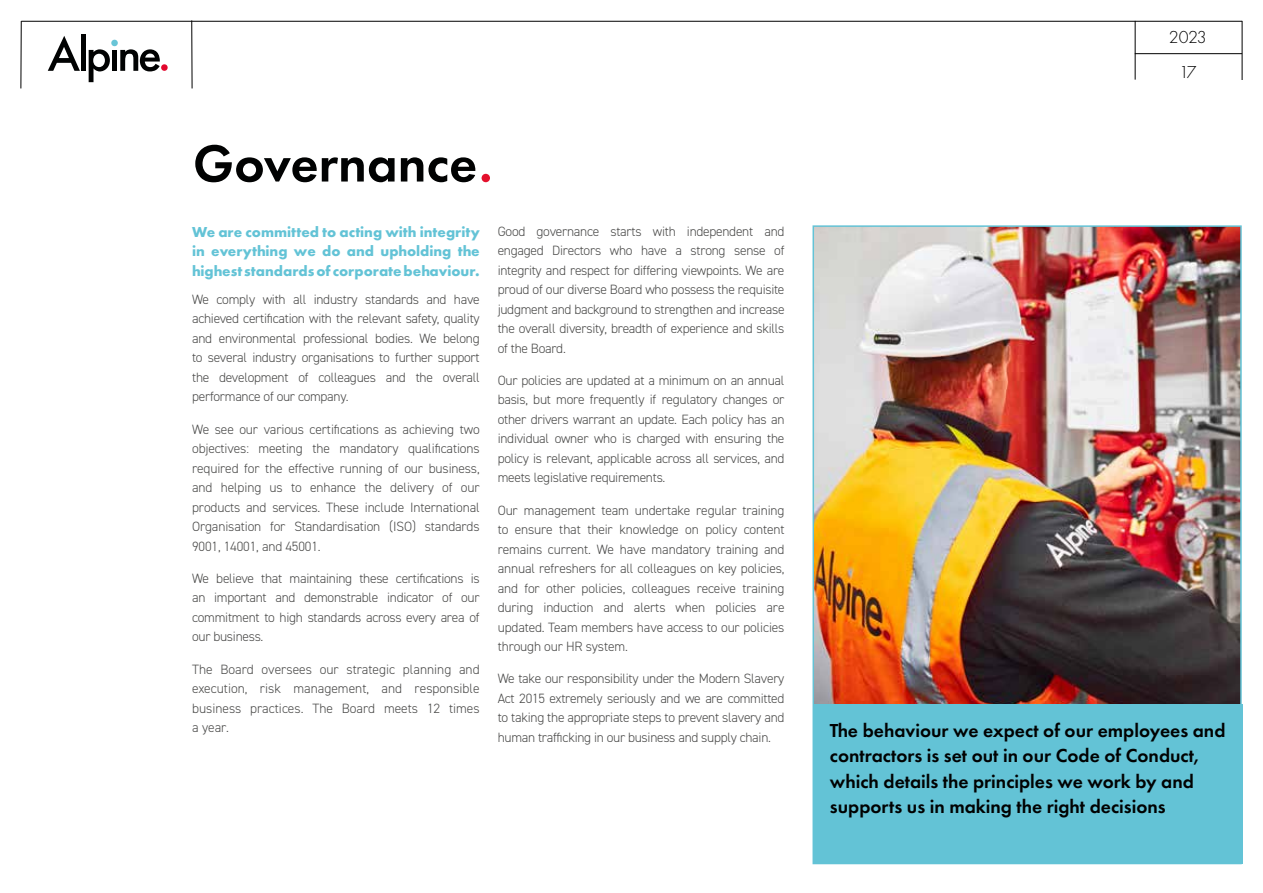
<style>
.page{position:relative;width:1263px;height:893px;background:#fff}
.page>*{position:absolute;margin:0;border:0;box-sizing:border-box;transform-origin:0 0}
.t1{font:600 54px "Futura PT";color:#010202}
.t2{font:600 19.5px/25.5px "Futura PT";color:#010202}
.t3{font:300 18px "Futura PT";letter-spacing:-.045em;color:#000}
.t4{font:700 15px/19.5px "Futura PT";color:#63c3d6;text-align:justify}
.t5{font:300 13.5px/19.5px "DIN2014";letter-spacing:-.02em;color:#4a4a49;text-align:justify}
.s1{color:#e4102c}
</style>
<div class="page">
<hr style="left:21px;top:21px;width:1px;height:67px;background:#000">
<hr style="left:191px;top:20px;width:1px;height:68px;background:#000">
<hr style="left:1135px;top:53px;width:107px;height:1px;background:#000">
<hr style="left:21px;top:21px;width:1221px;height:1px;background:#000">
<svg style="left:48px;top:36px;width:32px;height:35px"></svg>
<div style="left:81px;top:35px;width:5px;height:36px;background:#010202"></div>
<svg style="left:89px;top:49px;width:21px;height:33px"></svg>
<div style="left:112px;top:50px;width:5px;height:21px;background:#010202"></div>
<svg style="left:120px;top:49px;width:40px;height:22px"></svg>
<div style="left:111px;top:40px;width:7px;height:6px;background:#69c5d7;border-radius:50%"></div>
<div style="left:161px;top:64px;width:7px;height:7px;background:#e2072d;border-radius:50%"></div>
<hr style="left:1242px;top:21px;width:1px;height:59px;background:#000">
<hr style="left:1135px;top:21px;width:1px;height:59px;background:#000">
<img style="left:815px;top:228px;width:424px;height:476px">
<div style="left:812px;top:704px;width:430px;height:159px;background:#63c3d6"></div>
<h1 class="t1" style="left:193px;top:130px;width:301px">Governance<span class="s1">.</span></h1>
<p class="t4" style="left:192px;top:222px;width:289px">We are committed to acting with integrity in everything we do and upholding the highest standards of corporate behaviour.</p>
<p class="t5" style="left:192px;top:289px;width:289px">We comply with all industry standards and have achieved certification with the relevant safety, quality and environmental professional bodies. We belong to several industry organisations to further support the development of colleagues and the overall performance of our company.</p>
<p class="t5" style="left:192px;top:419px;width:289px">We see our various certifications as achieving two objectives: meeting the mandatory qualifications required for the effective running of our business, and helping us to enhance the delivery of our products and services. These include International Organisation for Standardisation (ISO) standards 9001, 14001, and 45001.</p>
<p class="t5" style="left:192px;top:568px;width:289px">We believe that maintaining these certifications is an important and demonstrable indicator of our commitment to high standards across every area of our business.</p>
<p class="t5" style="left:192px;top:659px;width:289px">The Board oversees our strategic planning and execution, risk management, and responsible business practices. The Board meets 12 times a year.</p>
<p class="t5" style="left:498px;top:221px;width:288px">Good governance starts with independent and engaged Directors who have a strong sense of integrity and respect for differing viewpoints. We are proud of our diverse Board who possess the requisite judgment and background to strengthen and increase the overall diversity, breadth of experience and skills of the Board.</p>
<p class="t5" style="left:498px;top:371px;width:288px">Our policies are updated at a minimum on an annual basis, but more frequently if regulatory changes or other drivers warrant an update. Each policy has an individual owner who is charged with ensuring the policy is relevant, applicable across all services, and meets legislative requirements.</p>
<p class="t5" style="left:498px;top:500px;width:288px">Our management team undertake regular training to ensure that their knowledge on policy content remains current. We have mandatory training and annual refreshers for all colleagues on key policies, and for other policies, colleagues receive training during induction and alerts when policies are updated. Team members have access to our policies through our HR system.</p>
<p class="t5" style="left:498px;top:669px;width:288px">We take our responsibility under the Modern Slavery Act 2015 extremely seriously and we are committed to taking the appropriate steps to prevent slavery and human trafficking in our business and supply chain.</p>
<h3 class="t3" style="left:1169px;top:27px;width:39px">2023</h3>
<h3 class="t3" style="left:1179px;top:61px;width:19px">17</h3>
<h2 class="t2" style="left:830px;top:717px;width:397px">The behaviour we expect of our employees and contractors is set out in our Code of Conduct, which details the principles we work by and supports us in making the right decisions</h2>
</div>
